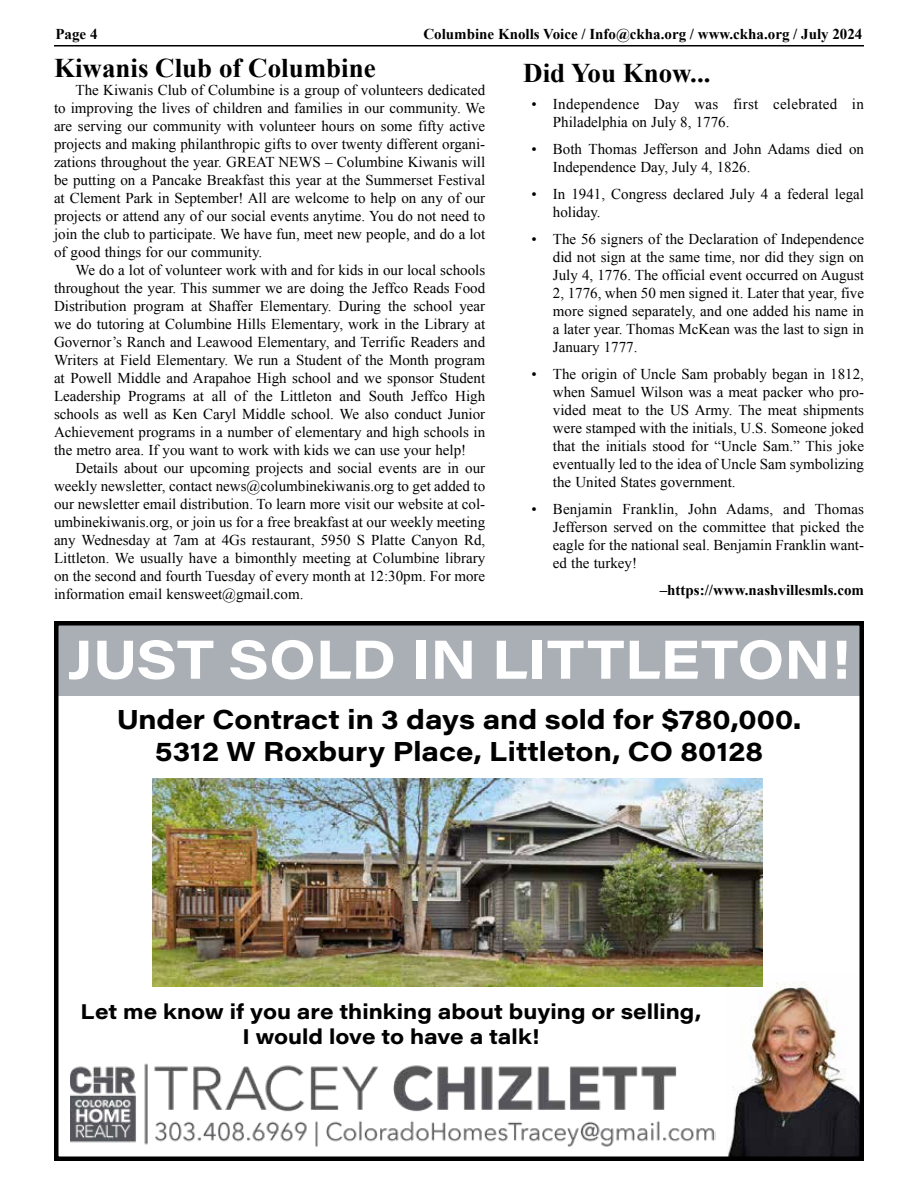
<style>
.page{position:relative;width:918px;height:1188px;background:#fff}
.page>*{position:absolute;margin:0;border:0;box-sizing:border-box;transform-origin:0 0}
.t1{font:54px "Acumin Variable Concept";color:#fff}
.t2{font:27px/32.4px "Acumin Variable Concept";color:#000;text-align:center}
.t3{font:700 27px "Times New Roman";color:#000}
.t4{font:21px/25.2px "Acumin Variable Concept";color:#000;text-align:center}
.t5{font:15px/18px "Times New Roman";color:#000;text-align:justify}
.t6{font:700 15px "Times New Roman";color:#000}
.t7{font:15px/18px "Times New Roman";letter-spacing:.02em;color:#000}
</style>
<div class="page">
<hr style="left:54px;top:45px;width:810px;height:1px;background:#000">
<div style="left:54px;top:621px;width:810px;height:75px;background:#aaafb5"></div>
<img style="left:726px;top:974px;width:133px;height:182px">
<div style="left:54px;top:621px;width:810px;height:540px;border:4px solid #000"></div>
<img style="left:70px;top:1063px;width:645px;height:84px">
<img style="left:152px;top:778px;width:610px;height:208px">
<p class="t6" style="left:56px;top:23px;width:44px">Page 4</p>
<p class="t6" style="left:423px;top:23px;width:441px">Columbine Knolls Voice / Info@ckha.org / www.ckha.org / July 2024</p>
<h2 class="t3" style="left:54px;top:50px;width:323px">Kiwanis Club of Columbine</h2>
<p class="t5" style="left:54px;top:81px;width:433px;text-indent:22px">The Kiwanis Club of Columbine is a group of volunteers dedicated to improving the lives of children and families in our community. We are serving our community with volunteer hours on some fifty active projects and making philanthropic gifts to over twenty different organi&shy;zations throughout the year. GREAT NEWS – Columbine Kiwanis will be putting on a Pancake Breakfast this year at the Summerset Festival at Clement Park in September! All are welcome to help on any of our projects or attend any of our social events anytime. You do not need to join the club to participate. We have fun, meet new people, and do a lot of good things for our community.</p>
<p class="t5" style="left:54px;top:261px;width:433px;text-indent:22px">We do a lot of volunteer work with and for kids in our local schools throughout the year. This summer we are doing the Jeffco Reads Food Distribution program at Shaffer Elementary. During the school year we do tutoring at Columbine Hills Elementary, work in the Library at Governor’s Ranch and Leawood Elementary, and Terrific Readers and Writers at Field Elementary. We run a Student of the Month program at Powell Middle and Arapahoe High school and we sponsor Student Leadership Programs at all of the Littleton and South Jeffco High schools as well as Ken Caryl Middle school. We also conduct Junior Achievement programs in a number of elementary and high schools in the metro area. If you want to work with kids we can use your help!</p>
<p class="t5" style="left:54px;top:459px;width:433px;text-indent:22px">Details about our upcoming projects and social events are in our weekly newsletter, contact news@columbinekiwanis.org to get added to our newsletter email distribution. To learn more visit our website at col&shy;umbinekiwanis.org, or join us for a free breakfast at our weekly meeting any Wednesday at 7am at 4Gs restaurant, 5950 S Platte Canyon Rd, Littleton. We usually have a bimonthly meeting at Columbine library on the second and fourth Tuesday of every month at 12:30pm. For more information email kensweet@gmail.com.</p>
<h2 class="t3" style="left:523px;top:55px;width:189px">Did You Know...</h2>
<p class="t7" style="left:553px;top:95px;width:312px;text-indent:-22px">• Independence Day was first celebrated in<br>Philadelphia on July 8, 1776.</p>
<p class="t5" style="left:553px;top:140px;width:313px;text-indent:-22px">• Both Thomas Jefferson and John Adams died on<br>Independence Day, July 4, 1826.</p>
<p class="t5" style="left:553px;top:185px;width:313px;text-indent:-22px">• In 1941, Congress declared July 4 a federal legal holiday.</p>
<p class="t5" style="left:553px;top:230px;width:313px;text-indent:-22px">• The 56 signers of the Declaration of Independence did not sign at the same time, nor did they sign on July 4, 1776. The official event occurred on August 2, 1776, when 50 men signed it. Later that year, five more signed separately, and one added his name in a later year. Thomas McKean was the last to sign in January 1777.</p>
<p class="t5" style="left:553px;top:365px;width:313px;text-indent:-22px">• The origin of Uncle Sam probably began in 1812, when Samuel Wilson was a meat packer who pro&shy;vided meat to the US Army. The meat shipments were stamped with the initials, U.S. Someone joked that the initials stood for “Uncle Sam.” This joke eventually led to the idea of Uncle Sam symbolizing the United States government.</p>
<p class="t5" style="left:553px;top:500px;width:313px;text-indent:-22px">• Benjamin Franklin, John Adams, and Thomas Jefferson served on the committee that picked the eagle for the national seal. Benjamin Franklin want&shy;ed the turkey!</p>
<p class="t6" style="left:660px;top:580px;width:206px">–https://www.nashvillesmls.com</p>
<h1 class="t1" style="left:67px;top:623px;width:785px">JUST SOLD IN LITTLETON!</h1>
<h2 class="t2" style="left:117px;top:702px;width:686px">Under Contract in 3 days and sold for $780,000.<br>5312 W Roxbury Place, Littleton, CO 80128</h2>
<h3 class="t4" style="left:81px;top:998px;width:622px">Let me know if you are thinking about buying or selling,<br>I would love to have a talk!</h3>
</div>
